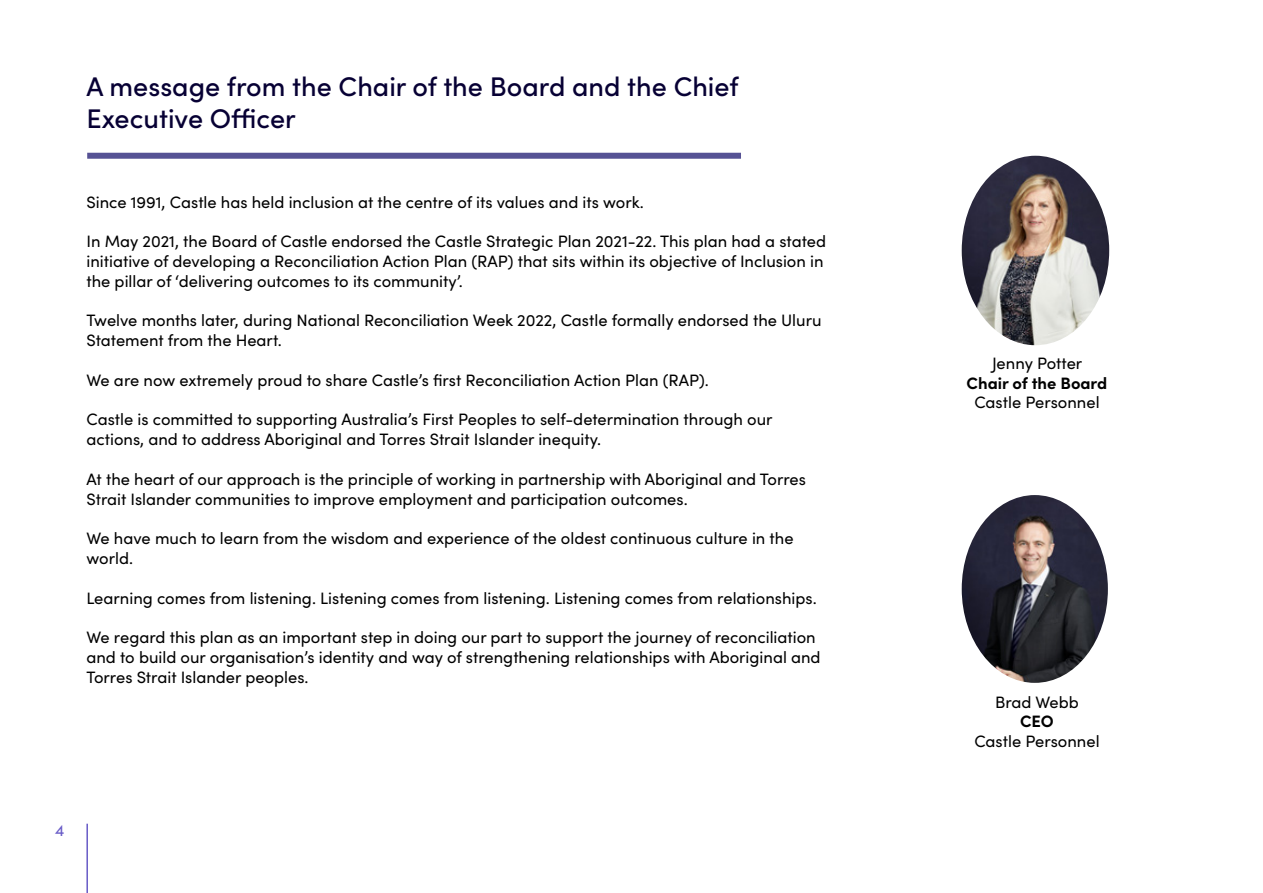
<style>
.page{position:relative;width:1263px;height:893px;background:#fff}
.page>*{position:absolute;margin:0;border:0;box-sizing:border-box;transform-origin:0 0}
.t1{font:500 27px/32.4px "Sofia Pro";color:#070034}
.t2{font:16.5px/19.8px "Sofia Pro";color:#000}
.t3{font:700 16.5px "Sofia Pro";color:#000}
.t4{font:16.5px "Sofia Pro";color:#685bc7}
</style>
<div class="page">
<hr style="left:86px;top:824px;width:2px;height:69px;background:#685bc7">
<img style="left:962px;top:156px;width:147px;height:189px">
<img style="left:962px;top:495px;width:146px;height:188px">
<div style="left:87px;top:153px;width:654px;height:6px;background:#565294"></div>
<h1 class="t1" style="left:86px;top:69px;width:654px">A message from the Chair of the Board and the Chief<br>Executive Officer</h1>
<p class="t2" style="left:86px;top:191px;width:559px">Since 1991, Castle has held inclusion at the centre of its values and its work.</p>
<p class="t2" style="left:86px;top:231px;width:741px">In May 2021, the Board of Castle endorsed the Castle Strategic Plan 2021-22. This plan had a stated initiative of developing a Reconciliation Action Plan (RAP) that sits within its objective of Inclusion in the pillar of ‘delivering outcomes to its community’.</p>
<p class="t2" style="left:86px;top:310px;width:737px">Twelve months later, during National Reconciliation Week 2022, Castle formally endorsed the Uluru<br>Statement from the Heart.</p>
<p class="t2" style="left:86px;top:369px;width:624px">We are now extremely proud to share Castle’s first Reconciliation Action Plan (RAP).</p>
<p class="t2" style="left:86px;top:409px;width:688px">Castle is committed to supporting Australia’s First Peoples to self-determination through our actions, and to address Aboriginal and Torres Strait Islander inequity.</p>
<p class="t2" style="left:86px;top:468px;width:721px">At the heart of our approach is the principle of working in partnership with Aboriginal and Torres<br>Strait Islander communities to improve employment and participation outcomes.</p>
<p class="t2" style="left:86px;top:528px;width:709px">We have much to learn from the wisdom and experience of the oldest continuous culture in the world.</p>
<p class="t2" style="left:86px;top:587px;width:732px">Learning comes from listening. Listening comes from listening. Listening comes from relationships.</p>
<p class="t2" style="left:86px;top:627px;width:736px">We regard this plan as an important step in doing our part to support the journey of reconciliation and to build our organisation’s identity and way of strengthening relationships with Aboriginal and<br>Torres Strait Islander peoples.</p>
<p class="t4" style="left:55px;top:818px;width:11px">4</p>
<p class="t2" style="left:992px;top:352px;width:92px">Jenny Potter</p>
<p class="t3" style="left:967px;top:370px;width:142px">Chair of the Board</p>
<p class="t2" style="left:974px;top:392px;width:127px">Castle Personnel</p>
<p class="t2" style="left:995px;top:691px;width:85px">Brad Webb</p>
<p class="t3" style="left:1020px;top:709px;width:35px">CEO</p>
<p class="t2" style="left:974px;top:731px;width:127px">Castle Personnel</p>
</div>
